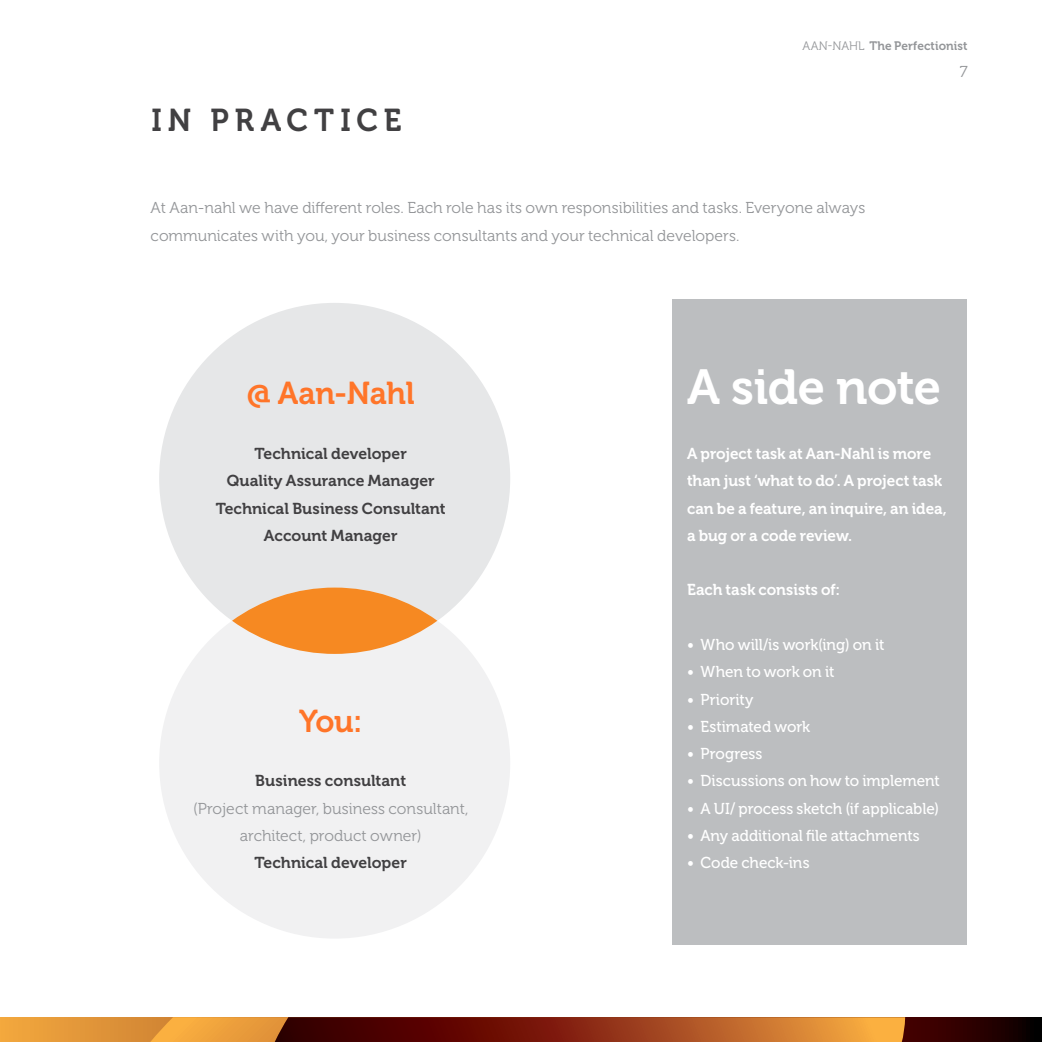
<style>
.page{position:relative;width:1042px;height:1042px;background:#fff}
.page>*{position:absolute;margin:0;border:0;box-sizing:border-box;transform-origin:0 0}
.t1{font:49px "Museo 700";letter-spacing:-.01em;color:#fff}
.t2{font:31.5px "Museo 700";letter-spacing:-.01em;color:#ff7529}
.t3{font:31.5px "Museo 700";letter-spacing:.19em;color:#414042}
.t4{font:15.75px/27.3px "Museo 300";color:#939598}
.t5{font:15.75px "Museo 500";letter-spacing:-.005em;color:#fff}
.t6{font:15.75px/27.3px "Museo 700";letter-spacing:-.005em;color:#fff}
.t7{font:15.75px/27.3px "Museo 700";color:#414042;text-align:center}
.t8{font:12.25px "Museo 700";letter-spacing:.005em;color:#939598}
.s1{font-family:"Museo 300"}
</style>
<div class="page">
<svg style="left:1px;top:1017px;width:1041px;height:25px;background:#844b1c"></svg>
<svg style="left:131px;top:1017px;width:774px;height:25px;background:#a24f1f"></svg>
<svg style="left:0;top:1017px;width:1px;height:25px"></svg>
<div style="left:159px;top:303px;width:351px;height:351px;background:#e6e7e8;border-radius:50%"></div>
<div style="left:159px;top:587px;width:351px;height:351px;background:#f1f1f2;border-radius:50%"></div>
<svg style="left:232px;top:587px;width:205px;height:67px;background:#f4973e"></svg>
<div style="left:672px;top:299px;width:295px;height:645px;background:#bcbec0"></div>
<h2 class="t3" style="left:151px;top:103px;width:251px">IN PRACTICE</h2>
<p class="t8" style="left:802px;top:39px;width:166px"><span class="s1">AAN-NAHL</span> The Perfectionist</p>
<p class="t4" style="left:960px;top:58px;width:9px">7</p>
<p class="t4" style="left:151px;top:195px;width:716px">At Aan-nahl we have different roles. Each role has its own responsibilities and tasks. Everyone always communicates with you, your business consultants and your technical developers.</p>
<h2 class="t2" style="left:247px;top:376px;width:169px">@ Aan-Nahl</h2>
<p class="t7" style="left:216px;top:440px;width:231px">Technical developer<br>Quality Assurance Manager<br>Technical Business Consultant<br>Account Manager</p>
<h2 class="t2" style="left:299px;top:703px;width:65px">You:</h2>
<p class="t7" style="left:255px;top:767px;width:152px">Business consultant</p>
<p class="t4" style="left:193px;top:795px;width:277px;text-align:center">(Project manager, business consultant, architect, product owner)</p>
<p class="t7" style="left:255px;top:849px;width:154px">Technical developer</p>
<h1 class="t1" style="left:687px;top:360px;width:255px">A side note</h1>
<p class="t6" style="left:687px;top:440px;width:261px">A project task at Aan-Nahl is more than just ‘what to do’. A project task can be a feature, an inquire, an idea, a bug or a code review.</p>
<p class="t6" style="left:687px;top:576px;width:155px">Each task consists of:</p>
<p class="t5" style="left:687px;top:636px;width:199px">• Who will/is work(ing) on it</p>
<p class="t5" style="left:687px;top:663px;width:149px">• When to work on it</p>
<p class="t5" style="left:687px;top:690px;width:68px">• Priority</p>
<p class="t5" style="left:687px;top:718px;width:124px">• Estimated work</p>
<p class="t5" style="left:687px;top:745px;width:77px">• Progress</p>
<p class="t5" style="left:687px;top:772px;width:254px">• Discussions on how to implement</p>
<p class="t5" style="left:687px;top:799px;width:254px">• A UI/ process sketch (if applicable)</p>
<p class="t5" style="left:687px;top:827px;width:234px">• Any additional file attachments</p>
<p class="t5" style="left:687px;top:854px;width:124px">• Code check-ins</p>
</div>
